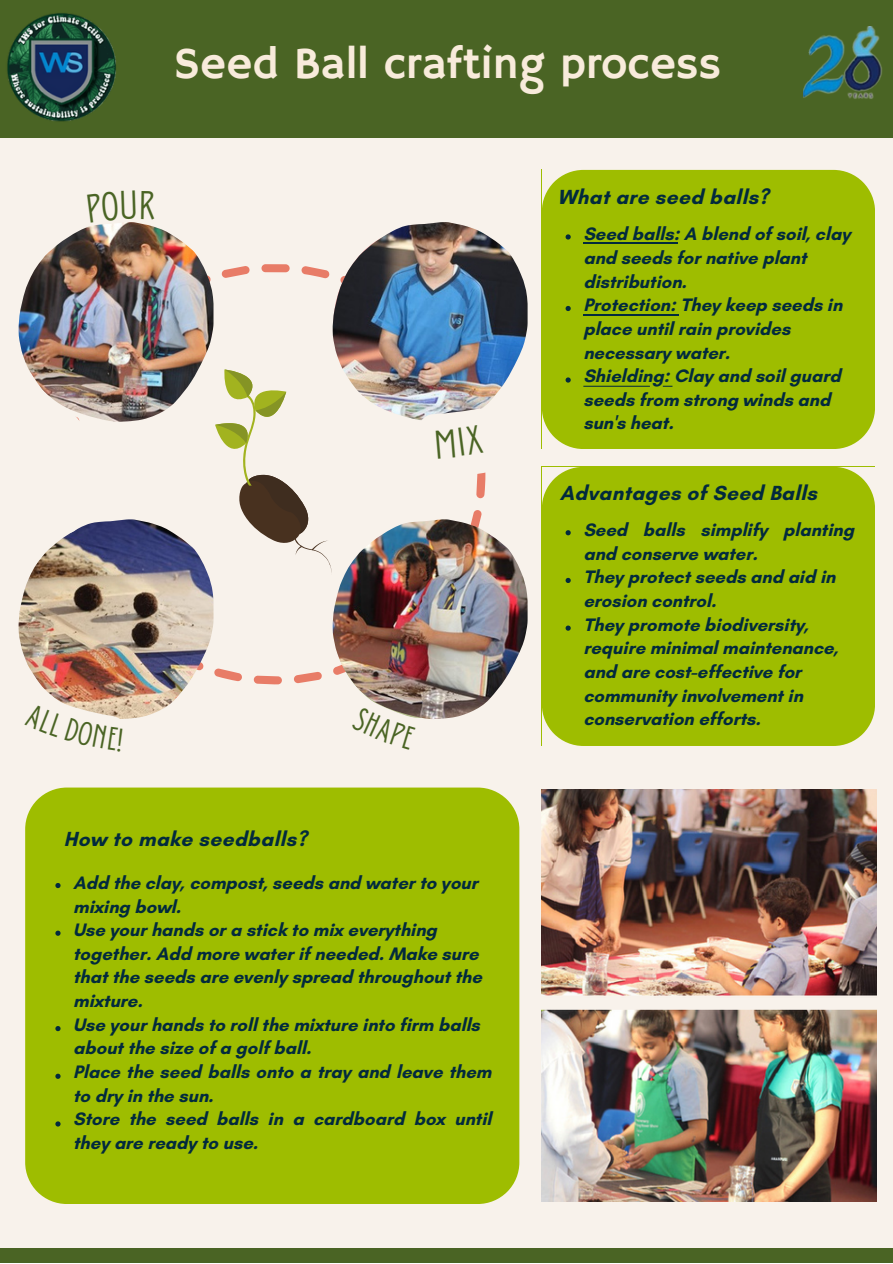
<style>
.page{position:relative;width:893px;height:1264px;background:#fff}
.page>*{position:absolute;margin:0;border:0;box-sizing:border-box;transform-origin:0 0}
.t1{font:45px "Hammersmith One";color:#f8ebdb}
.t2{font:700 20.85px "Glacial Indifference";letter-spacing:.02em;color:#022a3d}
.t3{font:700 18.45px/23.7px "Glacial Indifference";color:#022a3d}
</style>
<div class="page">
<div style="left:0;top:0;width:892px;height:1262px;background:#f8f2eb"></div>
<div style="left:0;top:1247px;width:892px;height:16px;background:#4a6424"></div>
<div style="left:0;top:0;width:892px;height:137px;background:#4a6424"></div>
<svg style="left:227px;top:264px;width:258px;height:420px"></svg>
<svg style="left:319px;top:264px;width:209px;height:164px"></svg>
<svg style="left:319px;top:516px;width:209px;height:168px"></svg>
<img style="left:19px;top:222px;width:194px;height:200px">
<img style="left:332px;top:519px;width:195px;height:200px">
<img style="left:332px;top:222px;width:195px;height:200px">
<img style="left:19px;top:519px;width:194px;height:200px">
<div style="left:36px;top:418px;width:63px;height:101px;background:#f8f2eb"></div>
<svg style="left:19px;top:398px;width:66px;height:24px"></svg>
<svg style="left:19px;top:519px;width:66px;height:18px"></svg>
<svg style="left:215px;top:369px;width:116px;height:206px"></svg>
<div style="left:25px;top:787px;width:494px;height:416px;background:#9ebd00"></div>
<div style="left:542px;top:170px;width:333px;height:279px;background:#9ebd00"></div>
<div style="left:542px;top:467px;width:333px;height:279px;background:#9ebd00"></div>
<img style="left:542px;top:790px;width:334px;height:411px">
<svg style="left:55px;top:883px;width:6px;height:5px"></svg>
<svg style="left:55px;top:930px;width:6px;height:5px"></svg>
<svg style="left:55px;top:1026px;width:6px;height:5px"></svg>
<svg style="left:55px;top:1073px;width:6px;height:5px"></svg>
<svg style="left:55px;top:1121px;width:6px;height:5px"></svg>
<svg style="left:565px;top:530px;width:5px;height:5px"></svg>
<svg style="left:565px;top:578px;width:5px;height:5px"></svg>
<svg style="left:565px;top:625px;width:5px;height:5px"></svg>
<svg style="left:565px;top:306px;width:5px;height:5px"></svg>
<hr style="left:583px;top:314px;width:95px;height:1px;background:#022a3d">
<svg style="left:565px;top:234px;width:5px;height:5px"></svg>
<hr style="left:583px;top:243px;width:94px;height:1px;background:#022a3d">
<svg style="left:565px;top:377px;width:5px;height:5px"></svg>
<svg style="left:583px;top:386px;width:89px;height:1px"></svg>
<img style="left:803px;top:26px;width:79px;height:73px">
<img style="left:7px;top:13px;width:109px;height:109px">
<svg style="left:418px;top:409px;width:84px;height:69px"></svg>
<svg style="left:19px;top:697px;width:112px;height:22px"></svg>
<svg style="left:344px;top:699px;width:77px;height:20px"></svg>
<p class="t1" style="left:174px;top:37px;width:549px">Seed Ball crafting process</p>
<p class="t2" style="left:557px;top:184px;width:213px">What are seed balls?</p>
<p class="t3" style="left:583px;top:222px;width:268px">Seed balls: A blend of soil, clay and seeds for native plant distribution.</p>
<p class="t3" style="left:583px;top:293px;width:260px">Protection: They keep seeds in place until rain provides necessary water.</p>
<p class="t3" style="left:583px;top:364px;width:259px">Shielding: Clay and soil guard seeds from strong winds and sun's heat.</p>
<p class="t2" style="left:560px;top:480px;width:259px">Advantages of Seed Balls</p>
<p class="t2" style="left:64px;top:826px;width:244px">How to make seedballs?</p>
<p class="t3" style="left:73px;top:870px;width:406px">Add the clay, compost, seeds and water to your mixing bowl.</p>
<p class="t3" style="left:73px;top:917px;width:410px">Use your hands or a stick to mix everything together. Add more water if needed. Make sure that the seeds are evenly spread throughout the mixture.</p>
<p class="t3" style="left:73px;top:1012px;width:408px">Use your hands to roll the mixture into firm balls about the size of a golf ball.</p>
<p class="t3" style="left:73px;top:1059px;width:419px">Place the seed balls onto a tray and leave them to dry in the sun.</p>
<p class="t3" style="left:73px;top:1106px;width:419px">Store the seed balls in a cardboard box until they are ready to use.</p>
<p class="t3" style="left:583px;top:518px;width:272px">Seed balls simplify planting and conserve water.</p>
<p class="t3" style="left:583px;top:565px;width:253px">They protect seeds and aid in erosion control.</p>
<p class="t3" style="left:583px;top:612px;width:256px">They promote biodiversity, require minimal maintenance, and are cost-effective for community involvement in conservation efforts.</p>
</div>
